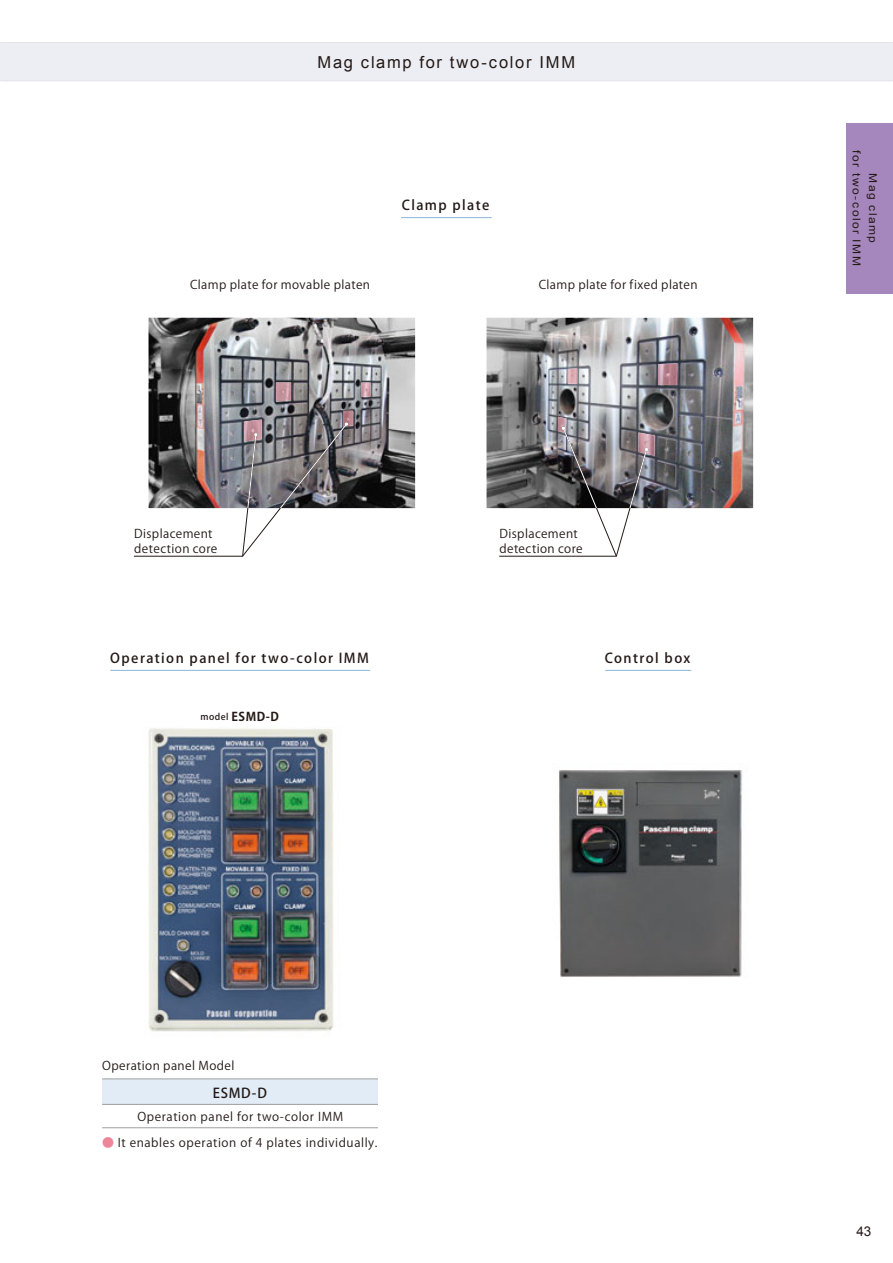
<style>
.page{position:relative;width:893px;height:1263px;background:#fff}
.page>*{position:absolute;margin:0;border:0;box-sizing:border-box;transform-origin:0 0}
.t1{font:16.5px "Arial";letter-spacing:.1em;color:#231916}
.t2{font:13.5px "Koz Go Pro Medium 90 msp RKSJ H";letter-spacing:.105em;color:#231916}
.t3{font:13.5px "Arial";color:#231916}
.t4{font:12px/15px "Koz Go Pro Regular 90 msp RKSJ H";letter-spacing:.035em;color:#231916}
.t5{font:12px "Koz Go Pro Bold 90 msp RKSJ H";color:#231916}
.t6{font:10.8px/16.5px "Arial";letter-spacing:.12em;color:#231916;text-align:center;scale:1.11 1}
.s1{font-family:"Koz Go Pro Medium 90 msp RKSJ H";font-size:9px}
.s2{color:#ee869a}
</style>
<div class="page">
<img style="left:559px;top:770px;width:184px;height:208px">
<img style="left:148px;top:318px;width:267px;height:190px">
<img style="left:486px;top:318px;width:267px;height:190px">
<img style="left:648px;top:433px;width:6px;height:23px">
<img style="left:658px;top:364px;width:19px;height:21px">
<img style="left:568px;top:369px;width:9px;height:15px">
<img style="left:558px;top:417px;width:8px;height:9px">
<img style="left:276px;top:382px;width:15px;height:20px">
<img style="left:244px;top:420px;width:18px;height:2px">
<img style="left:343px;top:411px;width:10px;height:16px">
<img style="left:361px;top:382px;width:9px;height:15px">
<img style="left:148px;top:728px;width:186px;height:304px">
<div style="left:102px;top:1079px;width:276px;height:25px;background:#e1ecf6"></div>
<hr style="left:102px;top:1079px;width:276px;height:1px;background:#9f9fa0">
<hr style="left:102px;top:1104px;width:276px;height:1px;background:#9f9fa0">
<hr style="left:102px;top:1127px;width:276px;height:1px;background:#9f9fa0">
<svg style="left:499px;top:426px;width:149px;height:131px"></svg>
<svg style="left:134px;top:422px;width:214px;height:135px"></svg>
<hr style="left:110px;top:670px;width:260px;height:1px;background:#97bede">
<hr style="left:605px;top:670px;width:86px;height:1px;background:#97bede">
<hr style="left:401px;top:217px;width:91px;height:1px;background:#97bede">
<div style="left:0;top:43px;width:893px;height:38px;background:#eceef3"></div>
<hr style="left:0;top:43px;width:893px;height:1px;background:#d1d3d4">
<hr style="left:0;top:81px;width:893px;height:1px;background:#d1d3d4">
<div style="left:846px;top:123px;width:47px;height:170px;background:#a687bd"></div>
<h1 class="t1" style="left:318px;top:53px;width:259px">Mag clamp for two-color IMM</h1>
<p class="t2" style="left:402px;top:200px;width:89px">Clamp plate</p>
<p class="t4" style="left:190px;top:278px;width:181px">Clamp plate for movable platen</p>
<p class="t4" style="left:539px;top:278px;width:160px">Clamp plate for fixed platen</p>
<p class="t4" style="left:134px;top:528px;width:85px">Displacement detection core</p>
<p class="t4" style="left:499px;top:528px;width:85px">Displacement detection core</p>
<p class="t2" style="left:110px;top:653px;width:260px">Operation panel for two-color IMM</p>
<p class="t5" style="left:201px;top:712px;width:80px"><span class="s1">model</span> ESMD-D</p>
<p class="t2" style="left:605px;top:653px;width:87px">Control box</p>
<p class="t4" style="left:102px;top:1060px;width:134px">Operation panel Model</p>
<p class="t2" style="left:213px;top:1087px;width:56px">ESMD-D</p>
<p class="t4" style="left:137px;top:1111px;width:207px">Operation panel for two-color IMM</p>
<p class="t4" style="left:102px;top:1136px;width:277px"><span class="s2">●</span> It enables operation of 4 plates individually.</p>
<p class="t6" style="left:881px;top:150px;width:106px;rotate:90deg">Mag clamp<br>for two-color IMM</p>
<p class="t3" style="left:856px;top:1224px;width:17px">43</p>
</div>
